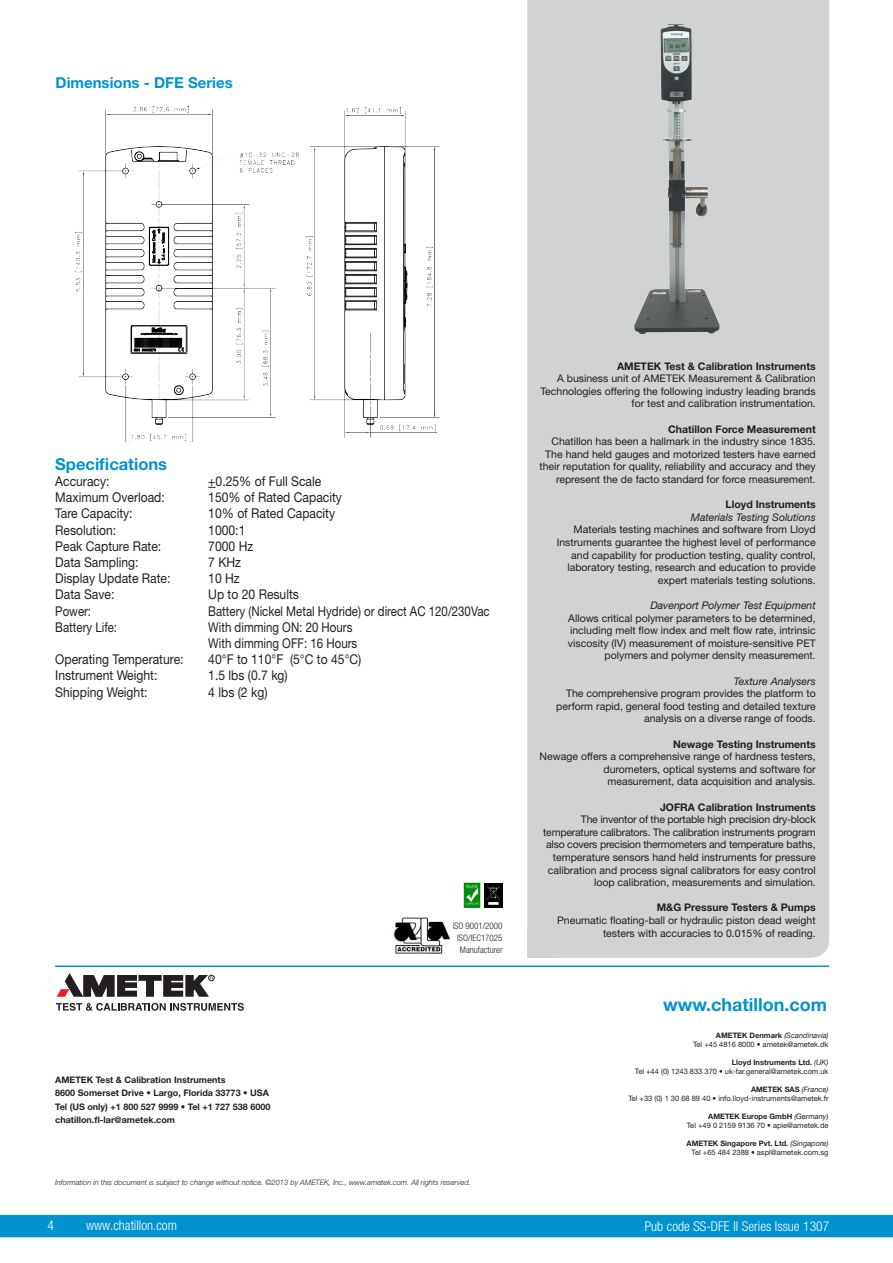
<style>
.page{position:relative;width:893px;height:1263px;background:#fff}
.page>*{position:absolute;margin:0;border:0;box-sizing:border-box;transform-origin:0 0}
.t1{font:700 18px "Helvetica Neue";color:#0093d0}
.t2{font:700 16.5px "Helvetica Neue";color:#0093d0}
.t3{font:700 15px "Helvetica Neue";color:#0093d0}
.t4{font:13.5px "Helvetica Neue";color:#231f20;scale:.9 1}
.t5{font:13.5px/16.2px "Helvetica Neue";color:#231f20;scale:.85 1}
.t6{font:300 condensed 13.5px "Helvetica Neue";color:#fff}
.t7{font:10.5px/12.6px "Helvetica Neue";color:#231f20;text-align:right}
.t8{font:10.5px/12.6px "Helvetica Neue";letter-spacing:-.02em;color:#231f20;text-align:right}
.t9{font:700 10.5px "Helvetica Neue";color:#231f20}
.t10{font:italic 10.5px "Helvetica Neue";color:#231f20}
.t11{font:700 9px/13.5px "Helvetica Neue";color:#231f20}
.t12{font:300 condensed 9px/12px "Helvetica Neue";color:#231f20;text-align:right}
.t13{font:7.5px/9px "Helvetica Neue";color:#231f20;text-align:right}
.t14{font:italic 300 7.5px "Helvetica Neue";color:#231f20}
.s1{font-weight:700}
.s2{font-style:italic}
</style>
<div class="page">
<div style="left:0;top:1215px;width:893px;height:22px;background:#0093d0"></div>
<div style="left:527px;top:0;width:302px;height:958px;background:#d1d2d4"></div>
<div style="left:527px;top:928px;width:32px;height:30px;background:#d1d2d4"></div>
<img style="left:393px;top:917px;width:57px;height:37px">
<img style="left:464px;top:882px;width:17px;height:26px">
<img style="left:484px;top:883px;width:18px;height:24px">
<hr style="left:55px;top:965px;width:774px;height:2px;background:#0093d0">
<svg style="left:56px;top:1003px;width:188px;height:8px"></svg>
<svg style="left:57px;top:973px;width:157px;height:24px"></svg>
<img style="left:634px;top:24px;width:85px;height:310px">
<img style="left:75px;top:106px;width:365px;height:336px">
<h3 class="t3" style="left:56px;top:73px;width:179px">Dimensions - DFE Series</h3>
<h2 class="t2" style="left:55px;top:454px;width:113px">Specifications</h2>
<p class="t4" style="left:55px;top:473px;width:62px">Accuracy:</p>
<p class="t4" style="left:208px;top:473px;width:127px">+0.25% of Full Scale</p>
<p class="t4" style="left:55px;top:489px;width:123px">Maximum Overload:</p>
<p class="t4" style="left:208px;top:489px;width:150px">150% of Rated Capacity</p>
<p class="t4" style="left:55px;top:505px;width:88px">Tare Capacity:</p>
<p class="t4" style="left:208px;top:505px;width:143px">10% of Rated Capacity</p>
<p class="t4" style="left:55px;top:522px;width:69px">Resolution:</p>
<p class="t4" style="left:208px;top:522px;width:43px">1000:1</p>
<p class="t4" style="left:55px;top:538px;width:119px">Peak Capture Rate:</p>
<p class="t4" style="left:208px;top:538px;width:52px">7000 Hz</p>
<p class="t4" style="left:55px;top:554px;width:94px">Data Sampling:</p>
<p class="t4" style="left:208px;top:554px;width:38px">7 KHz</p>
<p class="t4" style="left:55px;top:570px;width:130px">Display Update Rate:</p>
<p class="t4" style="left:208px;top:570px;width:36px">10 Hz</p>
<p class="t4" style="left:55px;top:586px;width:67px">Data Save:</p>
<p class="t4" style="left:208px;top:586px;width:102px">Up to 20 Results</p>
<p class="t5" style="left:55px;top:602px;width:44px">Power:</p>
<p class="t5" style="left:208px;top:602px;width:333px">Battery (Nickel Metal Hydride) or direct AC 120/230Vac</p>
<p class="t5" style="left:55px;top:619px;width:74px">Battery Life:</p>
<p class="t5" style="left:208px;top:619px;width:177px">With dimming ON: 20 Hours<br>With dimming OFF: 16 Hours</p>
<p class="t4" style="left:55px;top:651px;width:144px">Operating Temperature:</p>
<p class="t4" style="left:208px;top:651px;width:172px">40°F to 110°F (5°C to 45°C)</p>
<p class="t4" style="left:55px;top:667px;width:115px">Instrument Weight:</p>
<p class="t4" style="left:208px;top:667px;width:90px">1.5 lbs (0.7 kg)</p>
<p class="t4" style="left:55px;top:684px;width:104px">Shipping Weight:</p>
<p class="t4" style="left:208px;top:684px;width:67px">4 lbs (2 kg)</p>
<p class="t11" style="left:55px;top:1072px;width:217px">AMETEK Test &amp; Calibration Instruments<br>8600 Somerset Drive • Largo, Florida 33773 • USA Tel (US only) +1 800 527 9999 • Tel +1 727 538 6000 chatillon.fl-lar@ametek.com</p>
<p class="t12" style="left:452px;top:920px;width:52px">ISO 9001/2000<br>ISO/IEC17025<br>Manufacturer</p>
<p class="t14" style="left:55px;top:1177px;width:417px">Information in this document is subject to change without notice. ©2013 by AMETEK, Inc., www.ametek.com. All rights reserved.</p>
<p class="t9" style="left:617px;top:359px;width:200px">AMETEK Test &amp; Calibration Instruments</p>
<p class="t7" style="left:540px;top:372px;width:277px">A business unit of AMETEK Measurement &amp; Calibration<br>Technologies offering the following industry leading brands for test and calibration instrumentation.</p>
<p class="t9" style="left:668px;top:422px;width:149px">Chatillon Force Measurement</p>
<p class="t7" style="left:539px;top:435px;width:278px">Chatillon has been a hallmark in the industry since 1835.<br>The hand held gauges and motorized testers have earned their reputation for quality, reliability and accuracy and they represent the de facto standard for force measurement.</p>
<p class="t9" style="left:726px;top:498px;width:92px">Lloyd Instruments</p>
<p class="t10" style="left:691px;top:511px;width:126px">Materials Testing Solutions</p>
<p class="t7" style="left:557px;top:523px;width:261px">Materials testing machines and software from Lloyd Instruments guarantee the highest level of performance and capability for production testing, quality control, laboratory testing, research and education to provide expert materials testing solutions.</p>
<p class="t10" style="left:650px;top:599px;width:167px">Davenport Polymer Test Equipment</p>
<p class="t7" style="left:568px;top:611px;width:249px">Allows critical polymer parameters to be determined, including melt flow index and melt flow rate, intrinsic viscosity (IV) measurement of moisture-sensitive PET polymers and polymer density measurement.</p>
<p class="t10" style="left:734px;top:675px;width:83px">Texture Analysers</p>
<p class="t7" style="left:556px;top:687px;width:261px">The comprehensive program provides the platform to perform rapid, general food testing and detailed texture analysis on a diverse range of foods.</p>
<p class="t9" style="left:673px;top:737px;width:144px">Newage Testing Instruments</p>
<p class="t7" style="left:540px;top:750px;width:278px">Newage offers a comprehensive range of hardness testers, durometers, optical systems and software for measurement, data acquisition and analysis.</p>
<p class="t9" style="left:660px;top:800px;width:157px">JOFRA Calibration Instruments</p>
<p class="t8" style="left:543px;top:813px;width:274px">The inventor of the portable high precision dry-block temperature calibrators. The calibration instruments program also covers precision thermometers and temperature baths, temperature sensors hand held instruments for pressure calibration and process signal calibrators for easy control loop calibration, measurements and simulation.</p>
<p class="t9" style="left:657px;top:901px;width:161px">M&amp;G Pressure Testers &amp; Pumps</p>
<p class="t7" style="left:557px;top:914px;width:260px">Pneumatic floating-ball or hydraulic piston dead weight testers with accuracies to 0.015% of reading.</p>
<h1 class="t1" style="left:663px;top:993px;width:165px">www.chatillon.com</h1>
<p class="t13" style="left:693px;top:1031px;width:137px"><span class="s1">AMETEK Denmark</span> <span class="s2">(Scandinavia)<br></span>Tel +45 4816 8000 • ametek@ametek.dk</p>
<p class="t13" style="left:635px;top:1058px;width:195px"><span class="s1">Lloyd Instruments Ltd.</span> <span class="s2">(UK)<br></span>Tel +44 (0) 1243 833 370 • uk-far.general@ametek.com.uk</p>
<p class="t13" style="left:628px;top:1085px;width:202px"><span class="s1">AMETEK SAS</span> <span class="s2">(France)<br></span>Tel +33 (0) 1 30 68 89 40 • info.lloyd-instruments@ametek.fr</p>
<p class="t13" style="left:687px;top:1112px;width:143px"><span class="s1">AMETEK Europe GmbH</span> <span class="s2">(Germany)<br></span>Tel +49 0 2159 9136 70 • apie@ametek.de</p>
<p class="t13" style="left:687px;top:1139px;width:143px"><span class="s1">AMETEK Singapore Pvt. Ltd.</span> <span class="s2">(Singapore)<br></span>Tel +65 484 2388 • aspl@ametek.com.sg</p>
<p class="t6" style="left:47px;top:1218px;width:8px">4</p>
<p class="t6" style="left:86px;top:1218px;width:92px">www.chatillon.com</p>
<p class="t6" style="left:645px;top:1219px;width:186px">Pub code SS-DFE II Series Issue 1307</p>
</div>
